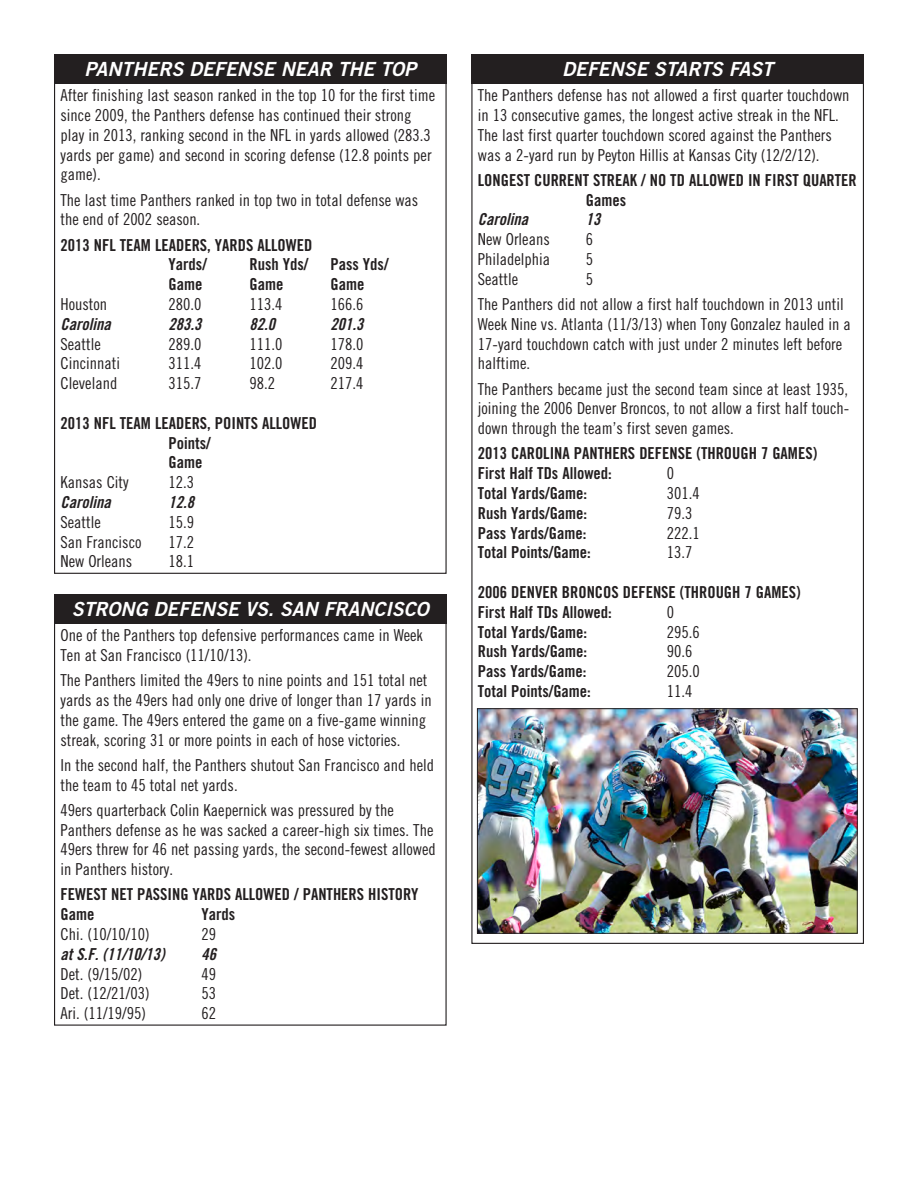
<style>
.page{position:relative;width:918px;height:1188px;background:#fff}
.page>*{position:absolute;margin:0;border:0;box-sizing:border-box;transform-origin:0 0}
.t1{font:19.5px "Trade Gothic LT Std Bd 2 Obl";color:#fff}
.note{font:16.5px/19.8px "Trade Gothic LT Std Cn 18";color:#231f20}
.note-2{font:16.5px "Trade Gothic LT Std Bd Cn 20";color:#231f20}
.note-3{font:16.5px "Trade Gothic LT Std Bd Cn 20 Obl";color:#231f20}
</style>
<div class="page">
<div style="left:54px;top:54px;width:393px;height:30px;background:#231f20"></div>
<div style="left:471px;top:54px;width:393px;height:30px;background:#231f20"></div>
<img style="left:479px;top:710px;width:376px;height:221px">
<div style="left:477px;top:708px;width:380px;height:225px;border:1px solid #231f20"></div>
<div style="left:54px;top:594px;width:393px;height:30px;background:#231f20"></div>
<p class="t1" style="left:84px;top:57px;width:333px">PANTHERS DEFENSE NEAR THE TOP</p>
<p class="note" style="left:61px;top:85px;width:376px">After finishing last season ranked in the top 10 for the first time since 2009, the Panthers defense has continued their strong play in 2013, ranking second in the NFL in yards allowed (283.3 yards per game) and second in scoring defense (12.8 points per game).</p>
<p class="note" style="left:61px;top:190px;width:359px">The last time Panthers ranked in top two in total defense was the end of 2002 season.</p>
<p class="note-2" style="left:61px;top:235px;width:253px">2013 NFL TEAM LEADERS, YARDS ALLOWED</p>
<p class="note-2" style="left:169px;top:254px;width:40px">Yards/</p>
<p class="note-2" style="left:250px;top:254px;width:61px">Rush Yds/</p>
<p class="note-2" style="left:331px;top:254px;width:60px">Pass Yds/</p>
<p class="note-2" style="left:169px;top:274px;width:35px">Game</p>
<p class="note-2" style="left:250px;top:274px;width:35px">Game</p>
<p class="note-2" style="left:331px;top:274px;width:35px">Game</p>
<p class="note" style="left:61px;top:294px;width:48px">Houston</p>
<p class="note" style="left:169px;top:294px;width:34px">280.0</p>
<p class="note" style="left:250px;top:294px;width:34px">113.4</p>
<p class="note" style="left:331px;top:294px;width:34px">166.6</p>
<p class="note-3" style="left:61px;top:314px;width:52px">Carolina</p>
<p class="note-3" style="left:169px;top:314px;width:34px">283.3</p>
<p class="note-3" style="left:250px;top:314px;width:27px">82.0</p>
<p class="note-3" style="left:331px;top:314px;width:34px">201.3</p>
<p class="note" style="left:61px;top:334px;width:42px">Seattle</p>
<p class="note" style="left:169px;top:334px;width:34px">289.0</p>
<p class="note" style="left:250px;top:334px;width:34px">111.0</p>
<p class="note" style="left:331px;top:334px;width:34px">178.0</p>
<p class="note" style="left:61px;top:353px;width:61px">Cincinnati</p>
<p class="note" style="left:169px;top:353px;width:34px">311.4</p>
<p class="note" style="left:250px;top:353px;width:34px">102.0</p>
<p class="note" style="left:331px;top:353px;width:34px">209.4</p>
<p class="note" style="left:61px;top:373px;width:58px">Cleveland</p>
<p class="note" style="left:169px;top:373px;width:34px">315.7</p>
<p class="note" style="left:250px;top:373px;width:27px">98.2</p>
<p class="note" style="left:331px;top:373px;width:34px">217.4</p>
<p class="note-2" style="left:61px;top:413px;width:258px">2013 NFL TEAM LEADERS, POINTS ALLOWED</p>
<p class="note-2" style="left:169px;top:433px;width:44px">Points/</p>
<p class="note-2" style="left:169px;top:452px;width:35px">Game</p>
<p class="note" style="left:61px;top:472px;width:70px">Kansas City</p>
<p class="note" style="left:169px;top:472px;width:27px">12.3</p>
<p class="note-3" style="left:61px;top:492px;width:52px">Carolina</p>
<p class="note-3" style="left:169px;top:492px;width:27px">12.8</p>
<p class="note" style="left:61px;top:512px;width:42px">Seattle</p>
<p class="note" style="left:169px;top:512px;width:27px">15.9</p>
<p class="note" style="left:61px;top:532px;width:82px">San Francisco</p>
<p class="note" style="left:169px;top:532px;width:27px">17.2</p>
<p class="note" style="left:61px;top:551px;width:73px">New Orleans</p>
<p class="note" style="left:169px;top:551px;width:27px">18.1</p>
<p class="t1" style="left:72px;top:597px;width:358px">STRONG DEFENSE VS. SAN FRANCISCO</p>
<p class="note" style="left:61px;top:625px;width:364px">One of the Panthers top defensive performances came in Week<br>Ten at San Francisco (11/10/13).</p>
<p class="note" style="left:61px;top:670px;width:373px">The Panthers limited the 49ers to nine points and 151 total net yards as the 49ers had only one drive of longer than 17 yards in the game. The 49ers entered the game on a five-game winning streak, scoring 31 or more points in each of hose victories.</p>
<p class="note" style="left:61px;top:755px;width:375px">In the second half, the Panthers shutout San Francisco and held the team to 45 total net yards.</p>
<p class="note" style="left:61px;top:800px;width:377px">49ers quarterback Colin Kaepernick was pressured by the Panthers defense as he was sacked a career-high six times. The 49ers threw for 46 net passing yards, the second-fewest allowed in Panthers history.</p>
<p class="note-2" style="left:61px;top:884px;width:360px">FEWEST NET PASSING YARDS ALLOWED / PANTHERS HISTORY</p>
<p class="note-2" style="left:61px;top:904px;width:35px">Game</p>
<p class="note-2" style="left:202px;top:904px;width:35px">Yards</p>
<p class="note" style="left:61px;top:924px;width:91px">Chi. (10/10/10)</p>
<p class="note" style="left:202px;top:924px;width:16px">29</p>
<p class="note-3" style="left:61px;top:944px;width:106px">at S.F. (11/10/13)</p>
<p class="note-3" style="left:202px;top:944px;width:16px">46</p>
<p class="note" style="left:61px;top:964px;width:83px">Det. (9/15/02)</p>
<p class="note" style="left:202px;top:964px;width:16px">49</p>
<p class="note" style="left:61px;top:983px;width:91px">Det. (12/21/03)</p>
<p class="note" style="left:202px;top:983px;width:16px">53</p>
<p class="note" style="left:61px;top:1003px;width:87px">Ari. (11/19/95)</p>
<p class="note" style="left:202px;top:1003px;width:16px">62</p>
<p class="t1" style="left:562px;top:57px;width:212px">DEFENSE STARTS FAST</p>
<p class="note" style="left:478px;top:85px;width:373px">The Panthers defense has not allowed a first quarter touchdown in 13 consecutive games, the longest active streak in the NFL.<br>The last first quarter touchdown scored against the Panthers was a 2-yard run by Peyton Hillis at Kansas City (12/2/12).</p>
<p class="note-2" style="left:478px;top:170px;width:381px">LONGEST CURRENT STREAK / NO TD ALLOWED IN FIRST QUARTER</p>
<p class="note-2" style="left:586px;top:190px;width:42px">Games</p>
<p class="note-3" style="left:478px;top:209px;width:52px">Carolina</p>
<p class="note-3" style="left:586px;top:209px;width:16px">13</p>
<p class="note" style="left:478px;top:229px;width:73px">New Orleans</p>
<p class="note" style="left:586px;top:229px;width:9px">6</p>
<p class="note" style="left:478px;top:249px;width:74px">Philadelphia</p>
<p class="note" style="left:586px;top:249px;width:9px">5</p>
<p class="note" style="left:478px;top:269px;width:42px">Seattle</p>
<p class="note" style="left:586px;top:269px;width:9px">5</p>
<p class="note" style="left:478px;top:294px;width:374px">The Panthers did not allow a first half touchdown in 2013 until Week Nine vs. Atlanta (11/3/13) when Tony Gonzalez hauled in a 17-yard touchdown catch with just under 2 minutes left before halftime.</p>
<p class="note" style="left:478px;top:379px;width:373px;text-align:justify">The Panthers became just the second team since at least 1935, joining the 2006 Denver Broncos, to not allow a first half touch&shy;down through the team’s first seven games.</p>
<p class="note-2" style="left:478px;top:443px;width:341px">2013 CAROLINA PANTHERS DEFENSE (THROUGH 7 GAMES)</p>
<p class="note-2" style="left:478px;top:463px;width:135px">First Half TDs Allowed:</p>
<p class="note" style="left:667px;top:463px;width:9px">0</p>
<p class="note-2" style="left:478px;top:483px;width:111px">Total Yards/Game:</p>
<p class="note" style="left:667px;top:483px;width:34px">301.4</p>
<p class="note-2" style="left:478px;top:503px;width:111px">Rush Yards/Game:</p>
<p class="note" style="left:667px;top:503px;width:27px">79.3</p>
<p class="note-2" style="left:478px;top:523px;width:110px">Pass Yards/Game:</p>
<p class="note" style="left:667px;top:523px;width:34px">222.1</p>
<p class="note-2" style="left:478px;top:542px;width:115px">Total Points/Game:</p>
<p class="note" style="left:667px;top:542px;width:27px">13.7</p>
<p class="note-2" style="left:478px;top:582px;width:324px">2006 DENVER BRONCOS DEFENSE (THROUGH 7 GAMES)</p>
<p class="note-2" style="left:478px;top:602px;width:135px">First Half TDs Allowed:</p>
<p class="note" style="left:667px;top:602px;width:9px">0</p>
<p class="note-2" style="left:478px;top:622px;width:111px">Total Yards/Game:</p>
<p class="note" style="left:667px;top:622px;width:34px">295.6</p>
<p class="note-2" style="left:478px;top:641px;width:111px">Rush Yards/Game:</p>
<p class="note" style="left:667px;top:641px;width:27px">90.6</p>
<p class="note-2" style="left:478px;top:661px;width:110px">Pass Yards/Game:</p>
<p class="note" style="left:667px;top:661px;width:34px">205.0</p>
<p class="note-2" style="left:478px;top:681px;width:115px">Total Points/Game:</p>
<p class="note" style="left:667px;top:681px;width:27px">11.4</p>
</div>
